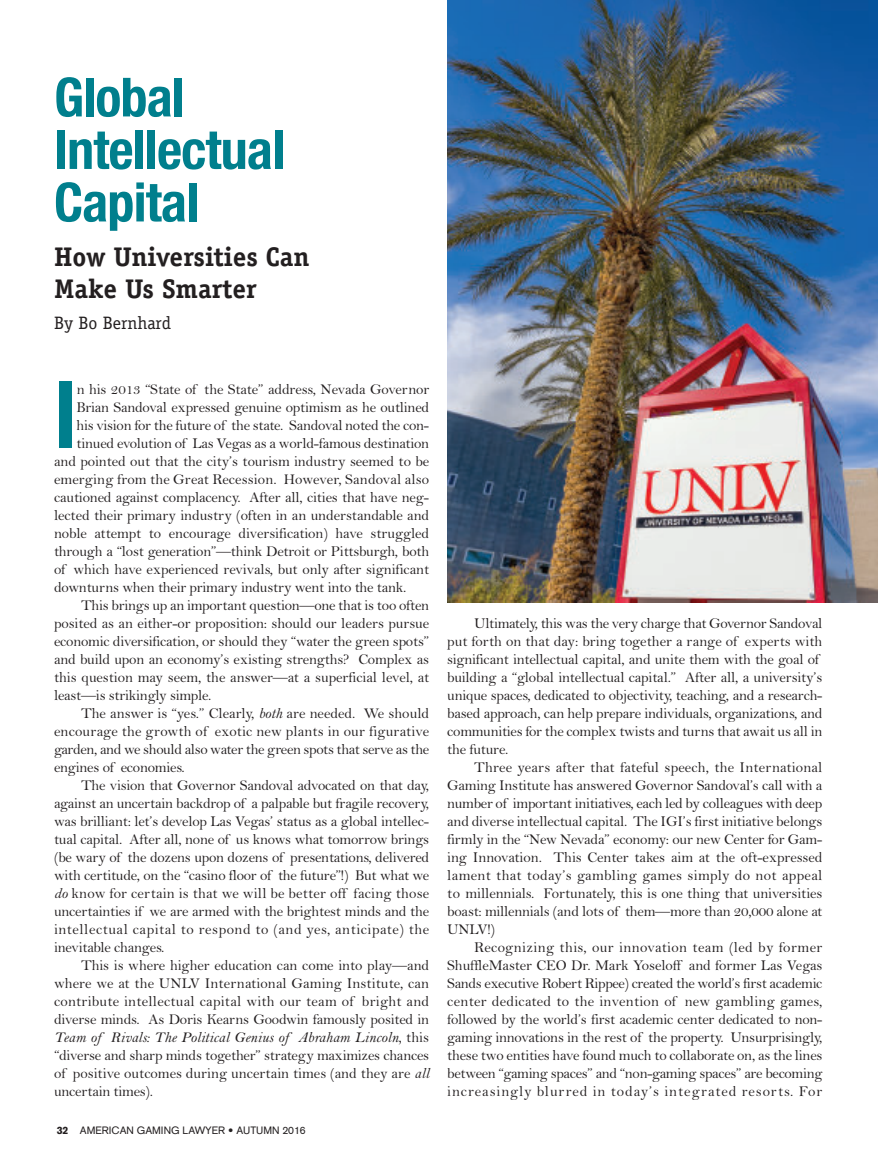
<style>
.page{position:relative;width:878px;height:1175px;background:#fff}
.page>*{position:absolute;margin:0;border:0;box-sizing:border-box;transform-origin:0 0}
.t1{font:700 condensed 93.3px "Helvetica Neue";color:#007f8d;scale:.95 1}
.t2{font:700 condensed 54px/52.5px "Helvetica Neue";letter-spacing:-.015em;color:#007f8d}
.t3{font:700 27px/32.4px "Officina Serif";color:#231f20}
.t4{font:18px "Officina Serif";color:#231f20}
.t5{font:15px/18px "Bell";letter-spacing:-.015em;color:#231f20;text-align:justify}
.t6{font:15px "Bell";letter-spacing:.015em;color:#231f20}
.t7{font:15px "Bell";letter-spacing:.005em;color:#231f20}
.t8{font:15px "Bell";letter-spacing:.035em;color:#231f20}
.t9{font:15px "Bell MT Italic";letter-spacing:.005em;color:#231f20}
.t10{font:15px "Bell";letter-spacing:.01em;color:#231f20}
.t11{font:10.5px "Akzidenz Grotesk";color:#231f20}
.s1{font-family:"Bell MT Italic"}
.s2{font-family:"Bell"}
.s3{font-weight:900}
</style>
<div class="page">
<img style="left:447px;top:0;width:431px;height:602px">
<h2 class="t2" style="left:54px;top:70px;width:232px">Global<br>Intellectual<br>Capital</h2>
<h3 class="t3" style="left:54px;top:242px;width:257px">How Universities Can<br>Make Us Smarter</h3>
<p class="t4" style="left:54px;top:312px;width:118px">By Bo Bernhard</p>
<h1 class="t1" style="left:54px;top:358px;width:26px">I</h1>
<p class="t5" style="left:77px;top:380px;width:354px">n his 2013 “state of the state” address, nevada Governor</p>
<p class="t5" style="left:77px;top:398px;width:354px">Brian sandoval expressed genuine optimism as he outlined</p>
<p class="t5" style="left:77px;top:416px;width:354px">his vision for the future of the state. sandoval noted the con-</p>
<p class="t5" style="left:77px;top:434px;width:354px">tinued evolution of las Vegas as a world-famous destination</p>
<p class="t5" style="left:54px;top:452px;width:376px">and pointed out that the city’s tourism industry seemed to be</p>
<p class="t7" style="left:54px;top:470px;width:377px">emerging from the Great recession. however, sandoval also</p>
<p class="t5" style="left:54px;top:488px;width:376px">cautioned against complacency. After all, cities that have neg-</p>
<p class="t5" style="left:54px;top:506px;width:376px">lected their primary industry (often in an understandable and</p>
<p class="t5" style="left:54px;top:524px;width:376px">noble attempt to encourage diversification) have struggled</p>
<p class="t5" style="left:54px;top:542px;width:377px">through a “lost generation”—think detroit or pittsburgh, both</p>
<p class="t5" style="left:54px;top:560px;width:377px">of which have experienced revivals, but only after significant</p>
<p class="t5" style="left:54px;top:578px;width:354px">downturns when their primary industry went into the tank.</p>
<p class="t5" style="left:81px;top:596px;width:349px">this brings up an important question—one that is too often</p>
<p class="t5" style="left:54px;top:614px;width:376px">posited as an either-or proposition: should our leaders pursue</p>
<p class="t5" style="left:54px;top:632px;width:376px">economic diversification, or should they “water the green spots”</p>
<p class="t5" style="left:54px;top:650px;width:377px">and build upon an economy’s existing strengths? Complex as</p>
<p class="t5" style="left:54px;top:668px;width:377px">this question may seem, the answer—at a superficial level, at</p>
<p class="t5" style="left:54px;top:686px;width:159px">least—is strikingly simple.</p>
<p class="t5" style="left:81px;top:704px;width:349px">the answer is “yes.” Clearly, <span class="s1">both</span> are needed. We should</p>
<p class="t10" style="left:54px;top:722px;width:376px">encourage the growth of exotic new plants in our figurative</p>
<p class="t5" style="left:54px;top:740px;width:376px">garden, and we should also water the green spots that serve as the</p>
<p class="t5" style="left:54px;top:758px;width:132px">engines of economies.</p>
<p class="t5" style="left:81px;top:776px;width:350px">the vision that Governor sandoval advocated on that day,</p>
<p class="t5" style="left:54px;top:794px;width:377px">against an uncertain backdrop of a palpable but fragile recovery,</p>
<p class="t5" style="left:54px;top:812px;width:376px">was brilliant: let’s develop las Vegas’ status as a global intellec-</p>
<p class="t5" style="left:54px;top:830px;width:377px">tual capital. After all, none of us knows what tomorrow brings</p>
<p class="t5" style="left:54px;top:848px;width:377px">(be wary of the dozens upon dozens of presentations, delivered</p>
<p class="t5" style="left:54px;top:866px;width:377px">with certitude, on the “casino floor of the future”!) But what we</p>
<p class="t6" style="left:54px;top:884px;width:376px"><span class="s1">do</span> know for certain is that we will be better off facing those</p>
<p class="t5" style="left:54px;top:902px;width:377px">uncertainties if we are armed with the brightest minds and the</p>
<p class="t8" style="left:54px;top:920px;width:376px">intellectual capital to respond to (and yes, anticipate) the</p>
<p class="t5" style="left:54px;top:938px;width:112px">inevitable changes.</p>
<p class="t5" style="left:81px;top:956px;width:350px">this is where higher education can come into play—and</p>
<p class="t7" style="left:54px;top:974px;width:376px">where we at the unlV International Gaming Institute, can</p>
<p class="t6" style="left:54px;top:992px;width:376px">contribute intellectual capital with our team of bright and</p>
<p class="t5" style="left:54px;top:1010px;width:376px">diverse minds. As doris Kearns Goodwin famously posited in</p>
<p class="t9" style="left:54px;top:1028px;width:376px">Team of Rivals: The Political Genius of Abraham Lincoln, <span class="s2">this</span></p>
<p class="t5" style="left:54px;top:1046px;width:377px">“diverse and sharp minds together” strategy maximizes chances of positive outcomes during uncertain times (and they are <span class="s1">all </span>uncertain times).</p>
<p class="t11" style="left:57px;top:1126px;width:250px"><span class="s3">32</span> AMERICAN GAMING LAWYER • AUTUMN 2016</p>
<p class="t5" style="left:447px;top:613px;width:377px;text-align:left;text-indent:27px">ultimately, this was the very charge that Governor sandoval put forth on that day: bring together a range of experts with significant intellectual capital, and unite them with the goal of building a “global intellectual capital.” After all, a university’s unique spaces, dedicated to objectivity, teaching, and a research&shy;based approach, can help prepare individuals, organizations, and communities for the complex twists and turns that await us all in the future.</p>
<p class="t5" style="left:447px;top:757px;width:377px;text-indent:27px">three years after that fateful speech, the International Gaming Institute has answered Governor sandoval’s call with a number of important initiatives, each led by colleagues with deep and diverse intellectual capital. the IGI’s first initiative belongs firmly in the “new nevada” economy: our new Center for Gam&shy;ing Innovation. this Center takes aim at the oft-expressed lament that today’s gambling games simply do not appeal to millennials. Fortunately, this is one thing that universities boast: millennials (and lots of them—more than 20,000 alone at unlV!)</p>
<p class="t5" style="left:447px;top:937px;width:377px;text-indent:27px">recognizing this, our innovation team (led by former shuffleMaster CeO dr. Mark Yoseloff and former las Vegas sands executive robert rippee) created the world’s first academic center dedicated to the invention of new gambling games, followed by the world’s first academic center dedicated to non&shy;gaming innovations in the rest of the property. unsurprisingly, these two entities have found much to collaborate on, as the lines between “gaming spaces” and “non-gaming spaces” are becoming increasingly blurred in today’s integrated resorts. For</p>
</div>
